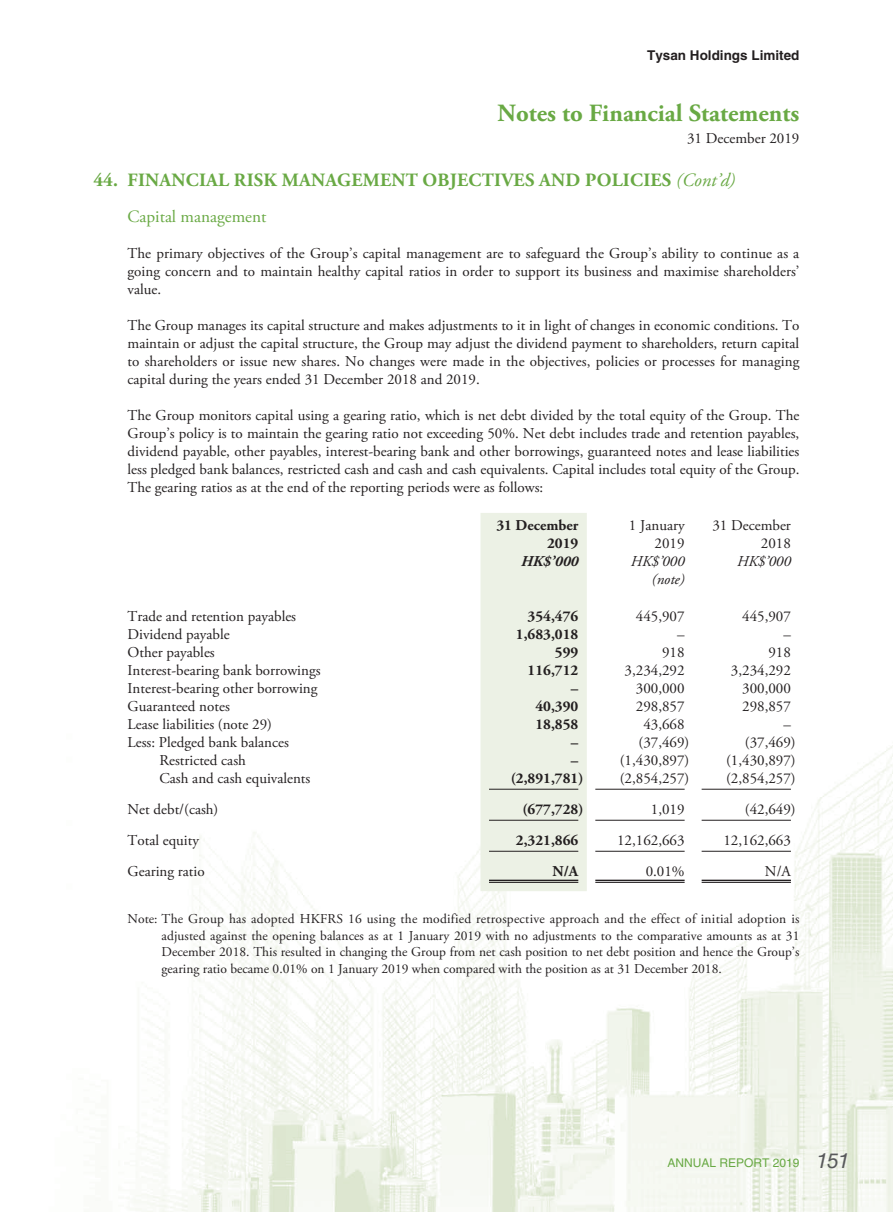
<style>
.page{position:relative;width:893px;height:1212px;background:#fff}
.page>*{position:absolute;margin:0;border:0;box-sizing:border-box;transform-origin:0 0}
.t1{font:700 24.75px "Adobe Garamond Pro";color:#69a944}
.t2{font:italic 21px "Helvetica LT Std";color:#58595b}
.t3{font:700 18.75px "Adobe Garamond Pro";letter-spacing:.015em;color:#69a944}
.t4{font:17.25px "Adobe Garamond Pro";color:#69a944}
.t5{font:15px/18px "Adobe Garamond Pro";color:#231f20;text-align:justify}
.t6{font:700 15px/18px "Adobe Garamond Pro";color:#231f20;text-align:right}
.t7{font:italic 15px "Adobe Garamond Pro";color:#231f20}
.t8{font:italic 700 15px "Adobe Garamond Pro";color:#231f20}
.t9{font:13.5px/16.5px "Adobe Garamond Pro";color:#231f20;text-align:justify}
.t10{font:700 13.5px "Helvetica LT Std";color:#231f20}
.t11{font:12px "Helvetica LT Std";color:#69a944}
.s1{font-weight:400;font-style:italic}
</style>
<div class="page">
<img style="left:134px;top:745px;width:759px;height:467px">
<div style="left:480px;top:513px;width:107px;height:378px;background:#ecf1e5"></div>
<hr style="left:489px;top:789px;width:89px;height:1px;background:#231f20">
<hr style="left:595px;top:789px;width:90px;height:1px;background:#231f20">
<hr style="left:702px;top:789px;width:89px;height:1px;background:#231f20">
<hr style="left:489px;top:820px;width:89px;height:1px;background:#231f20">
<hr style="left:595px;top:820px;width:90px;height:1px;background:#231f20">
<hr style="left:702px;top:820px;width:89px;height:1px;background:#231f20">
<hr style="left:489px;top:851px;width:89px;height:1px;background:#231f20">
<hr style="left:595px;top:851px;width:90px;height:1px;background:#231f20">
<hr style="left:702px;top:851px;width:89px;height:1px;background:#231f20">
<hr style="left:489px;top:880px;width:89px;height:1px;background:#231f20">
<hr style="left:489px;top:882px;width:89px;height:1px;background:#231f20">
<hr style="left:595px;top:880px;width:90px;height:1px;background:#231f20">
<hr style="left:595px;top:882px;width:90px;height:1px;background:#231f20">
<hr style="left:702px;top:880px;width:89px;height:1px;background:#231f20">
<hr style="left:702px;top:882px;width:89px;height:1px;background:#231f20">
<p class="t10" style="left:647px;top:50px;width:154px">Tysan Holdings Limited</p>
<h1 class="t1" style="left:498px;top:103px;width:303px">Notes to Financial Statements</h1>
<p class="t5" style="left:687px;top:132px;width:114px">31 December 2019</p>
<p class="t3" style="left:94px;top:172px;width:643px">44. FINANCIAL RISK MANAGEMENT OBJECTIVES AND POLICIES <span class="s1">(Cont’d)</span></p>
<p class="t4" style="left:128px;top:210px;width:140px">Capital management</p>
<p class="t5" style="left:128px;top:248px;width:673px">The primary objectives of the Group’s capital management are to safeguard the Group’s ability to continue as a going concern and to maintain healthy capital ratios in order to support its business and maximise shareholders’ value.</p>
<p class="t5" style="left:128px;top:320px;width:673px">The Group manages its capital structure and makes adjustments to it in light of changes in economic conditions. To maintain or adjust the capital structure, the Group may adjust the dividend payment to shareholders, return capital to shareholders or issue new shares. No changes were made in the objectives, policies or processes for managing capital during the years ended 31 December 2018 and 2019.</p>
<p class="t5" style="left:128px;top:410px;width:673px">The Group monitors capital using a gearing ratio, which is net debt divided by the total equity of the Group. The Group’s policy is to maintain the gearing ratio not exceeding 50%. Net debt includes trade and retention payables, dividend payable, other payables, interest-bearing bank and other borrowings, guaranteed notes and lease liabilities less pledged bank balances, restricted cash and cash and cash equivalents. Capital includes total equity of the Group.<br>The gearing ratios as at the end of the reporting periods were as follows:</p>
<p class="t6" style="left:496px;top:520px;width:83px">31 December<br>2019</p>
<p class="t5" style="left:629px;top:520px;width:57px;text-align:right">1 January<br>2019</p>
<p class="t5" style="left:712px;top:520px;width:80px;text-align:right">31 December<br>2018</p>
<p class="t8" style="left:521px;top:556px;width:59px">HK$’000</p>
<p class="t7" style="left:631px;top:556px;width:55px">HK$’000</p>
<p class="t7" style="left:737px;top:556px;width:55px">HK$’000</p>
<p class="t7" style="left:652px;top:574px;width:34px">(note)</p>
<p class="t5" style="left:128px;top:610px;width:170px">Trade and retention payables</p>
<p class="t6" style="left:528px;top:610px;width:52px">354,476</p>
<p class="t5" style="left:636px;top:610px;width:50px">445,907</p>
<p class="t5" style="left:742px;top:610px;width:50px">445,907</p>
<p class="t5" style="left:128px;top:628px;width:104px">Dividend payable</p>
<p class="t6" style="left:516px;top:628px;width:64px">1,683,018</p>
<p class="t5" style="left:677px;top:628px;width:9px">–</p>
<p class="t5" style="left:783px;top:628px;width:9px">–</p>
<p class="t5" style="left:128px;top:646px;width:89px">Other payables</p>
<p class="t6" style="left:555px;top:646px;width:25px">599</p>
<p class="t5" style="left:662px;top:646px;width:24px">918</p>
<p class="t5" style="left:768px;top:646px;width:24px">918</p>
<p class="t5" style="left:128px;top:664px;width:194px">Interest-bearing bank borrowings</p>
<p class="t6" style="left:528px;top:664px;width:52px">116,712</p>
<p class="t5" style="left:625px;top:664px;width:62px">3,234,292</p>
<p class="t5" style="left:731px;top:664px;width:62px">3,234,292</p>
<p class="t5" style="left:128px;top:682px;width:191px">Interest-bearing other borrowing</p>
<p class="t6" style="left:571px;top:682px;width:9px">–</p>
<p class="t5" style="left:636px;top:682px;width:50px">300,000</p>
<p class="t5" style="left:742px;top:682px;width:50px">300,000</p>
<p class="t5" style="left:128px;top:700px;width:104px">Guaranteed notes</p>
<p class="t6" style="left:535px;top:700px;width:44px">40,390</p>
<p class="t5" style="left:636px;top:700px;width:50px">298,857</p>
<p class="t5" style="left:742px;top:700px;width:50px">298,857</p>
<p class="t5" style="left:128px;top:718px;width:146px">Lease liabilities (note 29)</p>
<p class="t6" style="left:535px;top:718px;width:44px">18,858</p>
<p class="t5" style="left:643px;top:718px;width:43px">43,668</p>
<p class="t5" style="left:783px;top:718px;width:9px">–</p>
<p class="t5" style="left:128px;top:736px;width:163px">Less: Pledged bank balances</p>
<p class="t6" style="left:571px;top:736px;width:9px">–</p>
<p class="t5" style="left:639px;top:736px;width:52px">(37,469)</p>
<p class="t5" style="left:745px;top:736px;width:52px">(37,469)</p>
<p class="t5" style="left:159px;top:754px;width:88px">Restricted cash</p>
<p class="t6" style="left:571px;top:754px;width:9px">–</p>
<p class="t5" style="left:620px;top:754px;width:71px">(1,430,897)</p>
<p class="t5" style="left:726px;top:754px;width:71px">(1,430,897)</p>
<p class="t5" style="left:159px;top:772px;width:152px">Cash and cash equivalents</p>
<p class="t6" style="left:511px;top:772px;width:74px">(2,891,781)</p>
<p class="t5" style="left:620px;top:772px;width:71px">(2,854,257)</p>
<p class="t5" style="left:726px;top:772px;width:71px">(2,854,257)</p>
<p class="t5" style="left:128px;top:803px;width:92px">Net debt/(cash)</p>
<p class="t6" style="left:522px;top:803px;width:62px">(677,728)</p>
<p class="t5" style="left:651px;top:803px;width:35px">1,019</p>
<p class="t5" style="left:745px;top:803px;width:52px">(42,649)</p>
<p class="t5" style="left:128px;top:834px;width:73px">Total equity</p>
<p class="t6" style="left:516px;top:834px;width:64px">2,321,866</p>
<p class="t5" style="left:617px;top:834px;width:69px">12,162,663</p>
<p class="t5" style="left:723px;top:834px;width:69px">12,162,663</p>
<p class="t5" style="left:128px;top:865px;width:79px">Gearing ratio</p>
<p class="t6" style="left:553px;top:865px;width:27px">N/A</p>
<p class="t5" style="left:646px;top:865px;width:40px">0.01%</p>
<p class="t5" style="left:765px;top:865px;width:27px">N/A</p>
<p class="t9" style="left:162px;top:914px;width:639px;text-indent:-34px">Note: The Group has adopted HKFRS 16 using the modified retrospective approach and the effect of initial adoption is adjusted against the opening balances as at 1 January 2019 with no adjustments to the comparative amounts as at 31<br>December 2018. This resulted in changing the Group from net cash position to net debt position and hence the Group’s gearing ratio became 0.01% on 1 January 2019 when compared with the position as at 31 December 2018.</p>
<p class="t11" style="left:667px;top:1158px;width:134px">ANNUAL REPORT 2019</p>
<h2 class="t2" style="left:816px;top:1148px;width:35px">151</h2>
</div>
